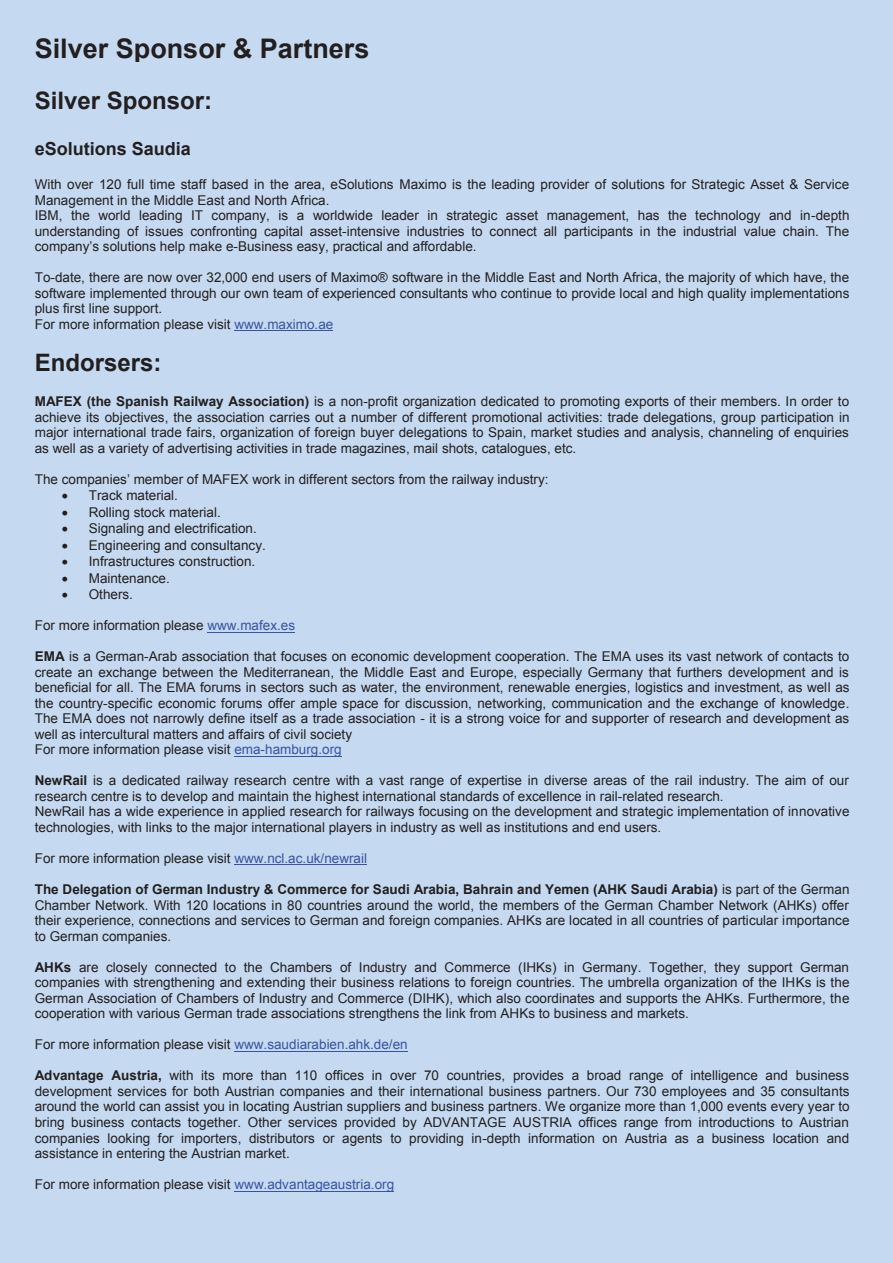
<style>
.page{position:relative;width:893px;height:1263px;background:#c5daf0}
.page>*{position:absolute;margin:0;border:0;box-sizing:border-box;transform-origin:0 0}
.t1{font:700 27px "Arial";color:#231f20}
.t2{font:700 24px "Arial";color:#231f20}
.t3{font:700 18px "Arial";color:#231f20}
.t4{font:13.5px/15.6px "Arial";color:#231f20}
.t5{font:13.5px "Arial";color:#231f20}
.s1{font-style:inherit}
.s2{color:#3853a3}
.s3{font-weight:700}
</style>
<div class="page">
<hr style="left:235px;top:330px;width:98px;height:1px;background:#3853a3">
<hr style="left:207px;top:632px;width:88px;height:1px;background:#3853a3">
<hr style="left:234px;top:756px;width:108px;height:1px;background:#3853a3">
<hr style="left:235px;top:864px;width:132px;height:1px;background:#3853a3">
<hr style="left:235px;top:1051px;width:173px;height:1px;background:#3853a3">
<hr style="left:235px;top:1190px;width:159px;height:1px;background:#3853a3">
<h1 class="t1" style="left:35px;top:30px;width:336px">Silver Sponsor &amp; Partners</h1>
<h2 class="t2" style="left:35px;top:85px;width:179px">Silver Sponsor:</h2>
<h3 class="t3" style="left:35px;top:137px;width:157px">eSolutions Saudia</h3>
<p class="t4" style="left:35px;top:177px;width:816px">With over 120 full time staff based in the area, eSolutions Maximo is the leading provider of solutions for Strategic Asset &amp; Service Management in the Middle East and North Africa.<br>IBM, the world leading IT company, is a worldwide leader in strategic asset management, has the technology and in-depth understanding of issues confronting capital asset-intensive industries to connect all participants in the industrial value chain. The <span class="s1">company’s solutions help make e</span>-Business easy, practical and affordable.</p>
<p class="t4" style="left:35px;top:270px;width:816px">To-date, there are now over 32,000 end users of Maximo® software in the Middle East and North Africa, the majority of which have, the software implemented through our own team of experienced consultants who continue to provide local and high quality implementations plus first line support.<br>For more information please visit <span class="s2">www.maximo.ae</span></p>
<h2 class="t2" style="left:35px;top:347px;width:128px">Endorsers:</h2>
<p class="t4" style="left:35px;top:394px;width:816px;text-align:justify"><span class="s3">MAFEX (the Spanish Railway Association)</span> is a non-profit organization dedicated to promoting exports of their members. In order to achieve its objectives, the association carries out a number of different promotional activities: trade delegations, group participation in major international trade fairs, organization of foreign buyer delegations to Spain, market studies and analysis, channeling of enquiries as well as a variety of advertising activities in trade magazines, mail shots, catalogues, etc.</p>
<p class="t5" style="left:35px;top:470px;width:515px">The companies’ member of MAFEX work in differe<span class="s1">nt sectors from the railway industry:</span></p>
<p class="t4" style="left:62px;top:488px;width:118px">• Track material.</p>
<p class="t4" style="left:62px;top:504px;width:161px">• Rolling stock material.</p>
<p class="t4" style="left:62px;top:521px;width:196px">• Signaling and electrification.</p>
<p class="t4" style="left:62px;top:537px;width:205px">• Engineering and consultancy.</p>
<p class="t4" style="left:62px;top:554px;width:195px">• Infrastructures construction.</p>
<p class="t4" style="left:62px;top:570px;width:109px">• Maintenance.</p>
<p class="t4" style="left:62px;top:587px;width:73px">• Others.</p>
<p class="t4" style="left:35px;top:618px;width:262px">For more information please <span class="s2">www.mafex.es</span></p>
<p class="t4" style="left:35px;top:649px;width:816px"><span class="s3">EMA</span> is a German-Arab association that focuses on economic development cooperation. The EMA uses its vast network of contacts to create an exchange between the Mediterranean, the Middle East and Europe, especially Germany that furthers development and is beneficial for all. The EMA forums in sectors such as water, the environment, renewable energies, logistics and investment, as well as the country-specific economic forums offer ample space for discussion, networking, communication and the exchange of knowledge.<br>The EMA does not narrowly define itself as a trade association - it is a strong voice for and supporter of research and development as well as intercultural matters and affairs of civil society<br>For more information please visit <span class="s2">ema-hamburg.org</span></p>
<p class="t4" style="left:35px;top:773px;width:816px"><span class="s3">NewRail</span> is a dedicated railway research centre with a vast range of expertise in diverse areas of the rail industry. The aim of our research centre is to develop and maintain the highest international standards of excellence in rail-related research.<br>NewRail has a wide experience in applied research for railways focusing on the development and strategic implementation of innovative technologies, with links to the major international players in industry as well as institutions and end users.</p>
<p class="t4" style="left:35px;top:850px;width:334px">For more information please visit <span class="s2">www.ncl.ac.uk/newrail</span></p>
<p class="t4" style="left:35px;top:881px;width:816px;text-align:justify"><span class="s3">The Delegation of German Industry &amp; Commerce for Saudi Arabia, Bahrain and Yemen (AHK Saudi Arabia)</span> is part of the German Chamber Network. With 120 locations in 80 countries around the world, the members of the German Chamber Network (AHKs) offer their experience, connections and services to German and foreign companies. AHKs are located in all countries of particular importance to German companies.</p>
<p class="t4" style="left:35px;top:959px;width:816px;text-align:justify"><span class="s3">AHKs</span> are closely connected to the Chambers of Industry and Commerce (IHKs) in Germany. Together, they support German companies with strengthening and extending their business relations to foreign countries. The umbrella organization of the IHKs is the German Association of Chambers of Industry and Commerce (DIHK), which also coordinates and supports the AHKs. Furthermore, the cooperation with various German trade associations strengthens the link from AHKs to business and markets.</p>
<p class="t4" style="left:35px;top:1037px;width:374px">For more information please visit <span class="s2">www.saudiarabien.ahk.de/en</span></p>
<p class="t4" style="left:35px;top:1068px;width:816px;text-align:justify"><span class="s3">Advantage Austria,</span> with its more than 110 offices in over 70 countries, provides a broad range of intelligence and business development services for both Austrian companies and their international business partners. Our 730 employees and 35 consultants around the world can assist you in locating Austrian suppliers and business partners. We organize more than 1,000 events every year to bring business contacts together. Other services provided by ADVANTAGE AUSTRIA offices range from introductions to Austrian companies looking for importers, distributors or agents to providing in-depth information on Austria as a business location and assistance in entering the Austrian market.</p>
<p class="t4" style="left:35px;top:1177px;width:361px">For more information please visit <span class="s2">www.advantageaustria.org</span></p>
</div>
